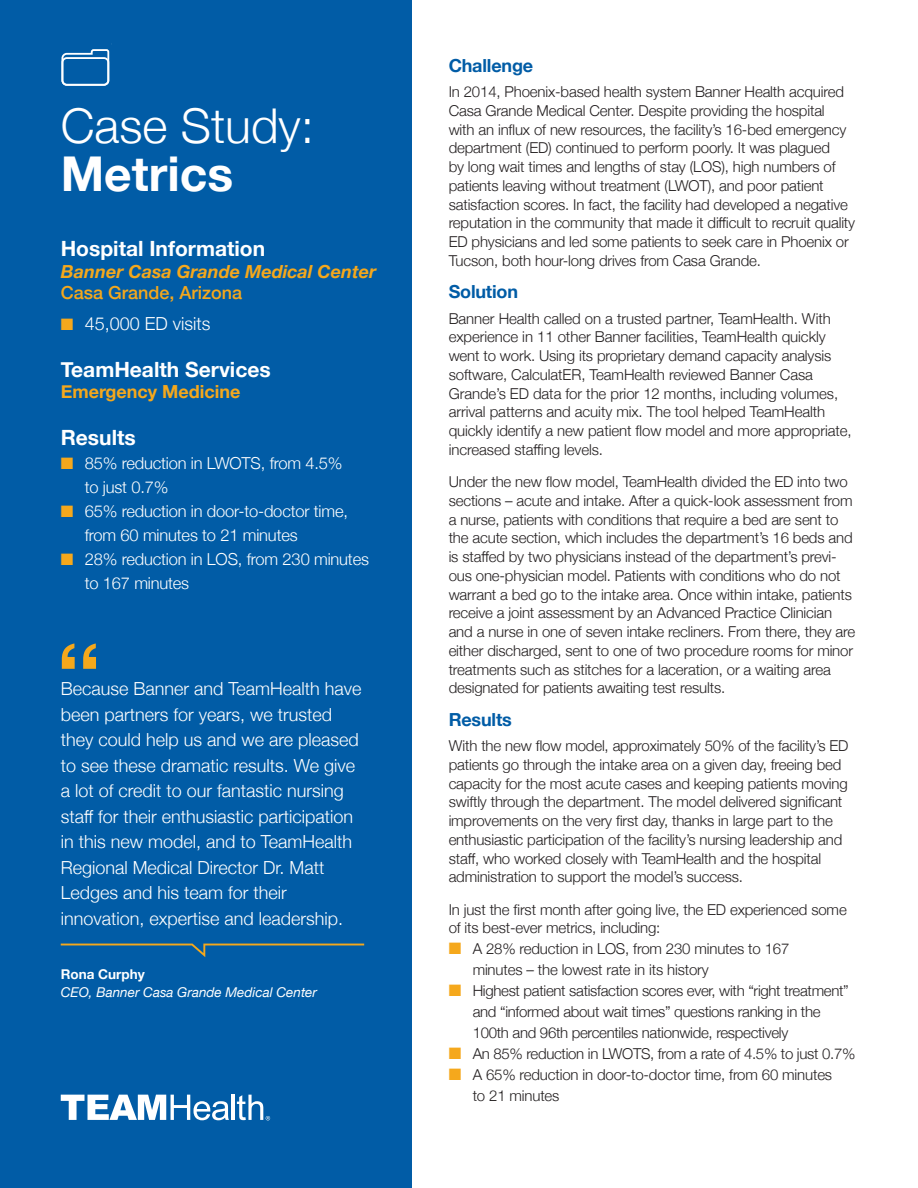
<style>
.page{position:relative;width:918px;height:1188px;background:#fff}
.page>*{position:absolute;margin:0;border:0;box-sizing:border-box;transform-origin:0 0}
.t1{font:300 48px/48px "Helvetica Neue";color:#fff}
.t2{font:700 21px "Helvetica Neue";color:#fff}
.t3{font:300 18px/25.5px "Helvetica Neue";color:#fff}
.t4{font:italic 700 18px "Helvetica Neue";color:#f5a81c}
.article_text{font:700 18px "Helvetica Neue";letter-spacing:-.01em;color:#015ca6}
.t5{font:500 18px "Helvetica Neue";color:#f5a81c}
.t6{font:700 18px "Helvetica Neue";color:#f5a81c}
.t7{font:300 16.5px/24px "Helvetica Neue";letter-spacing:-.01em;color:#fff}
.article_text-2{font:300 15px/18.8px "Helvetica Neue";letter-spacing:-.01em;color:#231f20}
.t8{font:italic 13.5px "Helvetica Neue";color:#fff}
.t9{font:700 13.5px "Helvetica Neue";color:#fff}
.s1{font-weight:700}
.s2{color:#f5a81c}
</style>
<div class="page">
<div style="left:0;top:0;width:411px;height:1188px;background:#015ca6"></div>
<svg style="left:61px;top:1095px;width:168px;height:25px"></svg>
<hr style="left:232px;top:1095px;width:3px;height:25px;background:#fff">
<svg style="left:237px;top:1095px;width:33px;height:25px"></svg>
<svg style="left:62px;top:643px;width:34px;height:26px"></svg>
<svg style="left:61px;top:944px;width:303px;height:13px"></svg>
<svg style="left:61px;top:43px;width:51px;height:40px"></svg>
<div style="left:61px;top:57px;width:48px;height:29px;border:2px solid #fff;border-radius:4px"></div>
<p class="t1" style="left:61px;top:98px;width:255px">Case Study:<br><span class="s1">Metrics</span></p>
<p class="t2" style="left:61px;top:232px;width:206px">Hospital Information</p>
<p class="t4" style="left:61px;top:257px;width:317px">Banner Casa Grande Medical Center</p>
<p class="t5" style="left:61px;top:278px;width:183px">Casa Grande, Arizona</p>
<p class="t3" style="left:61px;top:309px;width:151px"><span class="s2">■</span> 45,000 ED visits</p>
<p class="t2" style="left:61px;top:353px;width:211px">TeamHealth Services</p>
<p class="t6" style="left:61px;top:378px;width:181px">Emergency Medicine</p>
<p class="t2" style="left:61px;top:421px;width:77px">Results</p>
<p class="t7" style="left:85px;top:450px;width:259px;text-indent:-24px"><span class="s2">■</span> 85% reduction in LWOTS, from 4.5% to just 0.7%</p>
<p class="t7" style="left:85px;top:498px;width:265px;text-indent:-24px"><span class="s2">■</span> 65% reduction in door-to-doctor time, from 60 minutes to 21 minutes</p>
<p class="t7" style="left:85px;top:546px;width:286px;text-indent:-24px"><span class="s2">■</span> 28% reduction in LOS, from 230 minutes to 167 minutes</p>
<p class="t3" style="left:61px;top:675px;width:302px">Because Banner and TeamHealth have been partners for years, we trusted they could help us and we are pleased to see these dramatic results. We give a lot of credit to our fantastic nursing staff for their enthusiastic participation in this new model, and to TeamHealth Regional Medical Director Dr. Matt Ledges and his team for their innovation, expertise and leadership.</p>
<p class="t9" style="left:61px;top:964px;width:86px">Rona Curphy</p>
<p class="t8" style="left:61px;top:982px;width:258px">CEO, Banner Casa Grande Medical Center</p>
<p class="article_text" style="left:449px;top:51px;width:86px">Challenge</p>
<p class="article_text-2" style="left:449px;top:81px;width:408px">In 2014, Phoenix-based health system Banner Health acquired Casa Grande Medical Center. Despite providing the hospital<br>with an influx of new resources, the facility’s 16-bed emergency department (ED) continued to perform poorly. It was plagued<br>by long wait times and lengths of stay (LOS), high numbers of patients leaving without treatment (LWOT), and poor patient satisfaction scores. In fact, the facility had developed a negative reputation in the community that made it difficult to recruit quality ED physicians and led some patients to seek care in Phoenix or Tucson, both hour-long drives from Casa Grande.</p>
<p class="article_text" style="left:449px;top:278px;width:71px">Solution</p>
<p class="article_text-2" style="left:449px;top:308px;width:405px">Banner Health called on a trusted partner, TeamHealth. With experience in 11 other Banner facilities, TeamHealth quickly went to work. Using its proprietary demand capacity analysis software, CalculatER, TeamHealth reviewed Banner Casa Grande’s ED data for the prior 12 months, including volumes, arrival patterns and acuity mix. The tool helped TeamHealth quickly identify a new patient flow model and more appropriate, increased staffing levels.</p>
<p class="article_text-2" style="left:449px;top:471px;width:408px">Under the new flow model, TeamHealth divided the ED into two sections – acute and intake. After a quick-look assessment from a nurse, patients with conditions that require a bed are sent to the acute section, which includes the department’s 16 beds and is staffed by two physicians instead of the department’s previ&shy;ous one-physician model. Patients with conditions who do not warrant a bed go to the intake area. Once within intake, patients receive a joint assessment by an Advanced Practice Clinician and a nurse in one of seven intake recliners. From there, they are either discharged, sent to one of two procedure rooms for minor treatments such as stitches for a laceration, or a waiting area designated for patients awaiting test results.</p>
<p class="article_text" style="left:449px;top:705px;width:65px">Results</p>
<p class="article_text-2" style="left:449px;top:735px;width:401px">With the new flow model, approximately 50% of the facility’s ED patients go through the intake area on a given day, freeing bed capacity for the most acute cases and keeping patients moving swiftly through the department. The model delivered significant improvements on the very first day, thanks in large part to the enthusiastic participation of the facility’s nursing leadership and staff, who worked closely with TeamHealth and the hospital administration to support the model’s success.</p>
<p class="article_text-2" style="left:449px;top:899px;width:400px">In just the first month after going live, the ED experienced some of its best-ever metrics, including:</p>
<p class="article_text-2" style="left:473px;top:937px;width:318px;line-height:21px;text-indent:-24px"><span class="s2">■</span> A 28% reduction in LOS, from 230 minutes to 167 minutes – the lowest rate in its history</p>
<p class="article_text-2" style="left:473px;top:979px;width:378px;line-height:21px;text-indent:-24px"><span class="s2">■</span> Highest patient satisfaction scores ever, with “right treatment” and “informed about wait times” questions ranking in the<br>100th and 96th percentiles nationwide, respectively</p>
<p class="article_text-2" style="left:449px;top:1043px;width:408px"><span class="s2">■</span> An 85% reduction in LWOTS, from a rate of 4.5% to just 0.7%</p>
<p class="article_text-2" style="left:473px;top:1063px;width:361px;line-height:21px;text-indent:-24px"><span class="s2">■</span> A 65% reduction in door-to-doctor time, from 60 minutes to 21 minutes</p>
</div>
